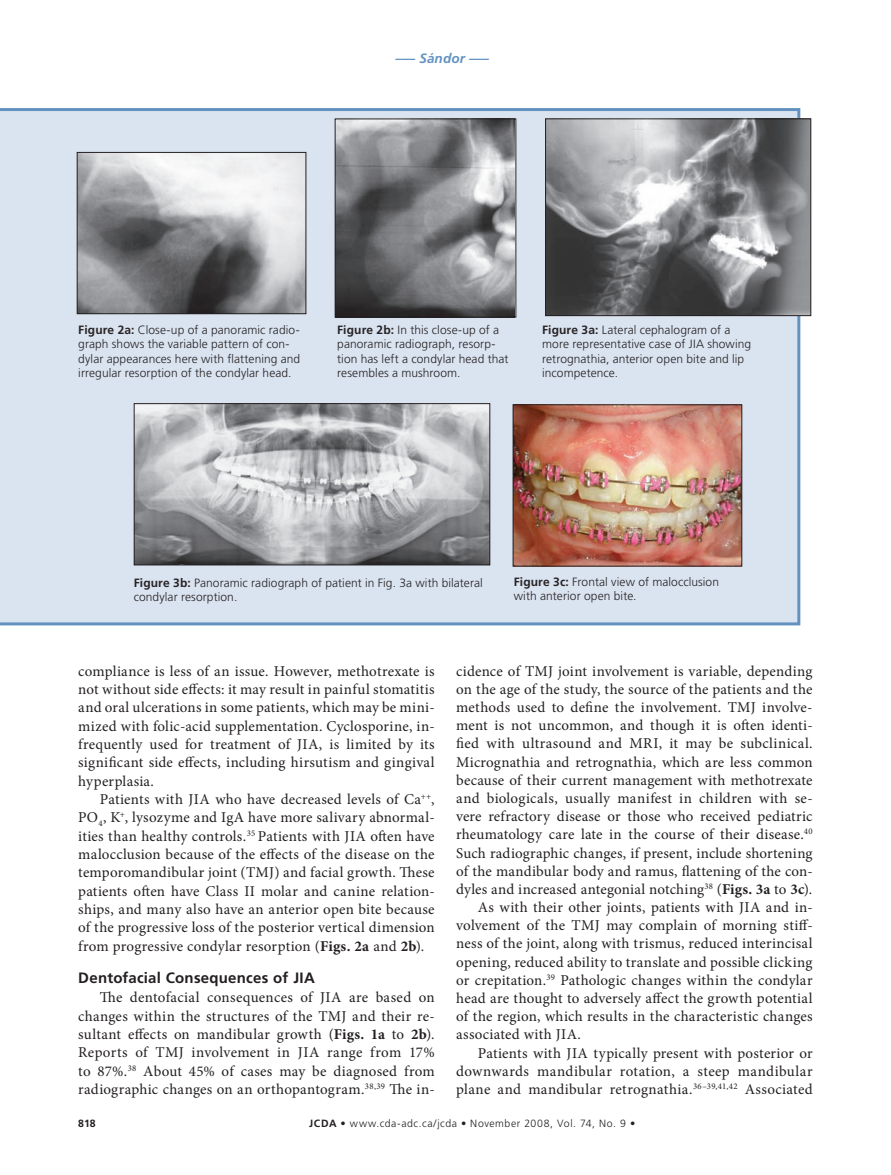
<style>
.page{position:relative;width:891px;height:1175px;background:#fff}
.page>*{position:absolute;margin:0;border:0;box-sizing:border-box;transform-origin:0 0}
.t1{font:15px/18.3px "Minion Pro";letter-spacing:.015em;color:#231f20;text-align:justify}
.t2{font:700 15px "Frutiger LT Std";letter-spacing:.015em;color:#231f20}
.t3{font:italic 700 13.5px "Frutiger LT Std";letter-spacing:.01em;color:#6392c1}
.t4{font:300 12px/14.4px "Frutiger LT Std";letter-spacing:.01em;color:#262324}
.t5{font:300 10.5px "Frutiger LT Std";letter-spacing:.055em;color:#231f20}
.t6{font:700 10.5px "Frutiger LT Std";color:#231f20}
.s1{font-weight:700}
</style>
<div class="page">
<div style="left:0;top:108px;width:800px;height:517px;background:#dae3f0"></div>
<img style="left:79px;top:154px;width:225px;height:158px">
<div style="left:77px;top:152px;width:229px;height:162px;border:1px solid #231f20"></div>
<img style="left:337px;top:120px;width:177px;height:195px">
<div style="left:335px;top:118px;width:181px;height:199px;border:1px solid #231f20"></div>
<img style="left:547px;top:120px;width:262px;height:194px">
<div style="left:545px;top:118px;width:266px;height:198px;border:1px solid #231f20"></div>
<img style="left:136px;top:405px;width:352px;height:158px">
<div style="left:134px;top:403px;width:356px;height:162px;border:1px solid #231f20"></div>
<img style="left:515px;top:406px;width:225px;height:158px">
<div style="left:513px;top:404px;width:229px;height:162px;border:1px solid #231f20"></div>
<p class="t3" style="left:396px;top:50px;width:95px">––– Sándor –––</p>
<p class="t4" style="left:78px;top:323px;width:224px"><span class="s1">Figure 2a:</span> Close-up of a panoramic radio&shy;graph shows the variable pattern of con&shy;dylar appearances here with flattening and irregular resorption of the condylar head.</p>
<p class="t4" style="left:337px;top:323px;width:173px"><span class="s1">Figure 2b:</span> In this close-up of a panoramic radiograph, resorp&shy;tion has left a condylar head that resembles a mushroom.</p>
<p class="t4" style="left:542px;top:323px;width:211px"><span class="s1">Figure 3a:</span> Lateral cephalogram of a more representative case of JIA showing retrognathia, anterior open bite and lip incompetence.</p>
<p class="t4" style="left:134px;top:575px;width:350px"><span class="s1">Figure 3b:</span> Panoramic radiograph of patient in Fig. 3a with bilateral condylar resorption.</p>
<p class="t4" style="left:514px;top:574px;width:207px"><span class="s1">Figure 3c:</span> Frontal view of malocclusion with anterior open bite.</p>
<p class="t1" style="left:78px;top:662px;width:358px">compliance is less of an issue. However, methotrexate is not without side effects: it may result in painful stomatitis and oral ulcerations in some patients, which may be mini&shy;mized with folic-acid supplementation. Cyclosporine, in&shy;frequently used for treatment of JIA, is limited by its significant side effects, including hirsutism and gingival hyperplasia.</p>
<p class="t1" style="left:78px;top:790px;width:358px;text-indent:22px">Patients with JIA who have decreased levels of Ca<sup>++</sup>, PO<sub>4</sub>, K<sup>+</sup>, lysozyme and IgA have more salivary abnormal&shy;ities than healthy controls.<sup>35</sup> Patients with JIA often have malocclusion because of the effects of the disease on the temporomandibular joint (TMJ) and facial growth. These patients often have Class II molar and canine relation&shy;ships, and many also have an anterior open bite because of the progressive loss of the posterior vertical dimension from progressive condylar resorption (<span class="s1">Figs. 2a</span> and <span class="s1">2b</span>).</p>
<p class="t2" style="left:78px;top:968px;width:238px">Dentofacial Consequences of JIA</p>
<p class="t1" style="left:78px;top:988px;width:358px;text-indent:22px">The dentofacial consequences of JIA are based on changes within the structures of the TMJ and their re&shy;sultant effects on mandibular growth (<span class="s1">Figs. 1a</span> to <span class="s1">2b</span>).<br>Reports of TMJ involvement in JIA range from 17% to 87%.<sup>38</sup> About 45% of cases may be diagnosed from radiographic changes on an orthopantogram.<sup>38,39</sup> The in-</p>
<p class="t1" style="left:456px;top:662px;width:358px">cidence of TMJ joint involvement is variable, depending</p>
<p class="t1" style="left:456px;top:680px;width:358px">on the age of the study, the source of the patients and the</p>
<p class="t1" style="left:456px;top:698px;width:358px">methods used to define the involvement. TMJ involve-</p>
<p class="t1" style="left:456px;top:716px;width:358px">ment is not uncommon, and though it is often identi-</p>
<p class="t1" style="left:456px;top:734px;width:358px">fied with ultrasound and MRI, it may be subclinical.</p>
<p class="t1" style="left:456px;top:752px;width:358px">Micrognathia and retrognathia, which are less common</p>
<p class="t1" style="left:456px;top:771px;width:358px">because of their current management with methotrexate</p>
<p class="t1" style="left:456px;top:789px;width:358px">and biologicals, usually manifest in children with se-</p>
<p class="t1" style="left:456px;top:807px;width:358px">vere refractory disease or those who received pediatric</p>
<p class="t1" style="left:456px;top:825px;width:358px">rheumatology care late in the course of their disease.<sup>40</sup></p>
<p class="t1" style="left:456px;top:843px;width:358px">Such radiographic changes, if present, include shortening</p>
<p class="t1" style="left:456px;top:861px;width:358px">of the mandibular body and ramus, flattening of the con-</p>
<p class="t1" style="left:456px;top:880px;width:358px">dyles and increased antegonial notching<sup>38</sup> (<span class="s1">Figs. 3a</span> to <span class="s1">3c</span>).</p>
<p class="t1" style="left:478px;top:898px;width:336px">As with their other joints, patients with JIA and in-</p>
<p class="t1" style="left:456px;top:916px;width:358px">volvement of the TMJ may complain of morning stiff-</p>
<p class="t1" style="left:456px;top:934px;width:358px">ness of the joint, along with trismus, reduced interincisal</p>
<p class="t1" style="left:456px;top:952px;width:358px">opening, reduced ability to translate and possible clicking</p>
<p class="t1" style="left:456px;top:971px;width:358px">or crepitation.<sup>39</sup> Pathologic changes within the condylar</p>
<p class="t1" style="left:456px;top:989px;width:358px">head are thought to adversely affect the growth potential</p>
<p class="t1" style="left:456px;top:1007px;width:358px">of the region, which results in the characteristic changes</p>
<p class="t1" style="left:456px;top:1025px;width:126px">associated with JIA.</p>
<p class="t1" style="left:478px;top:1043px;width:336px">Patients with JIA typically present with posterior or</p>
<p class="t1" style="left:456px;top:1061px;width:358px">downwards mandibular rotation, a steep mandibular</p>
<p class="t1" style="left:456px;top:1080px;width:358px">plane and mandibular retrognathia.<sup>36–39,41,42</sup> Associated</p>
<p class="t6" style="left:78px;top:1117px;width:19px">818</p>
<p class="t5" style="left:309px;top:1117px;width:328px"><span class="s1">JCDA •</span> www.cda-adc.ca/jcda • November 2008, Vol. 74, No. 9 •</p>
</div>
